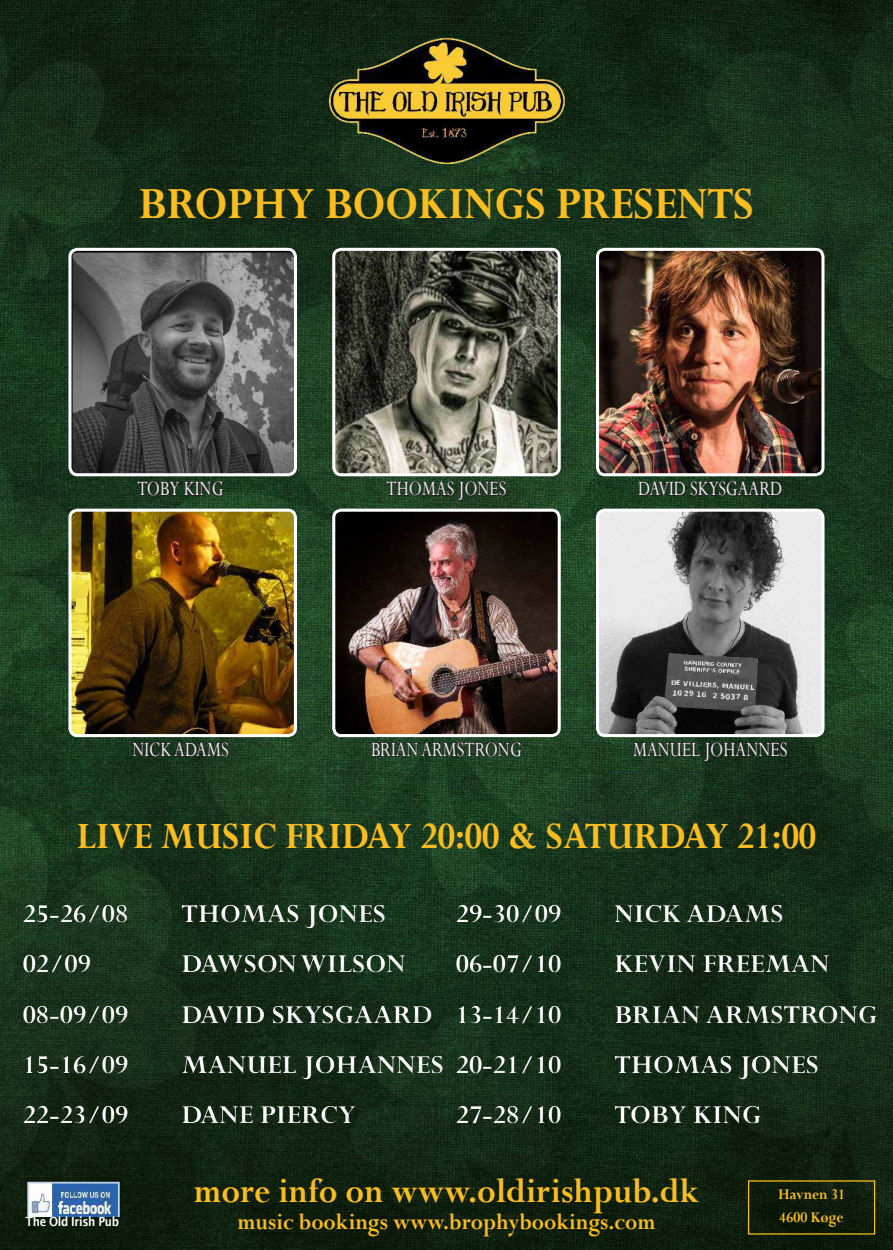
<style>
.page{position:relative;width:893px;height:1250px;background:#fff}
.page>*{position:absolute;margin:0;border:0;box-sizing:border-box;transform-origin:0 0}
.t1{font:700 49.8px "Perpetua";color:#f9bd1f;scale:.91 1}
.t2{font:700 41.55px "Perpetua";color:#f9bd1f;scale:.91 1}
.t3{font:700 38.1px "Perpetua";color:#f9bd1f;scale:.91 1}
.t4{font:700 28.95px/50.4px "Perpetua";color:#fff}
.t5{font:700 24.9px "Perpetua";color:#f9bd1f;scale:.91 1}
.t6{font:22.65px "Perpetua";color:#eff0f0;scale:.8 1}
.t7{font:700 16.65px/22.6px "Perpetua";color:#f9bd1f;scale:.91 1}
.t8{font:600 12.6px "Lucida Sans";letter-spacing:-.03em;color:#fff;scale:.87 1}
</style>
<div class="page">
<img style="left:0;top:0;width:892px;height:1250px">
<img style="left:336px;top:510px;width:223px;height:225px">
<div style="left:332px;top:508px;width:228px;height:229px;border:3px solid #fff;border-radius:8px"></div>
<img style="left:72px;top:512px;width:221px;height:221px">
<div style="left:68px;top:508px;width:229px;height:229px;border:3px solid #fff;border-radius:8px"></div>
<img style="left:334px;top:249px;width:225px;height:226px">
<div style="left:332px;top:248px;width:228px;height:228px;border:3px solid #fff;border-radius:8px"></div>
<img style="left:70px;top:249px;width:225px;height:226px">
<div style="left:68px;top:248px;width:229px;height:228px;border:3px solid #fff;border-radius:8px"></div>
<img style="left:597px;top:249px;width:226px;height:226px">
<div style="left:596px;top:248px;width:228px;height:228px;border:3px solid #fff;border-radius:8px"></div>
<img style="left:321px;top:37px;width:251px;height:126px">
<img style="left:26px;top:1175px;width:99px;height:41px">
<img style="left:597px;top:510px;width:226px;height:225px">
<div style="left:596px;top:508px;width:228px;height:229px;border:3px solid #fff;border-radius:8px"></div>
<svg style="left:136px;top:479px;width:88px;height:18px;background:#1c2e1f"></svg>
<svg style="left:131px;top:738px;width:99px;height:19px;background:#1c2e1f"></svg>
<svg style="left:637px;top:480px;width:145px;height:17px;background:#1d2d1e"></svg>
<svg style="left:385px;top:477px;width:122px;height:25px;background:#203822"></svg>
<svg style="left:370px;top:738px;width:153px;height:19px;background:#203422"></svg>
<svg style="left:632px;top:738px;width:156px;height:24px;background:#1c2f1e"></svg>
<div style="left:18px;top:895px;width:456px;height:264px;background:#221f1f;opacity:.75"></div>
<div style="left:450px;top:895px;width:442px;height:264px;background:#221f1f;opacity:.75"></div>
<div style="left:748px;top:1180px;width:127px;height:54px;border:1px solid #f9bd1f"></div>
<h1 class="t1" style="left:139px;top:180px;width:677px">BROPHY BOOKINGS PRESENTS</h1>
<p class="t6" style="left:137px;top:478px;width:109px">TOBY KING</p>
<p class="t6" style="left:132px;top:738px;width:122px">NICK ADAMS</p>
<p class="t6" style="left:386px;top:478px;width:151px">THOMAS JONES</p>
<p class="t6" style="left:638px;top:478px;width:181px">DAVID SKYSGAARD</p>
<p class="t6" style="left:371px;top:738px;width:190px">BRIAN ARMSTRONG</p>
<p class="t6" style="left:633px;top:738px;width:194px">MANUEL JOHANNES</p>
<h2 class="t2" style="left:77px;top:816px;width:814px">LIVE MUSIC FRIDAY 20:00 &amp; SATURDAY 21:00</h2>
<p class="t4" style="left:23px;top:890px;width:107px">25-26/08</p>
<p class="t4" style="left:181px;top:890px;width:206px">THOMAS JONES</p>
<p class="t4" style="left:23px;top:940px;width:70px">02/09</p>
<p class="t4" style="left:181px;top:940px;width:226px">DAWSON WILSON</p>
<p class="t4" style="left:23px;top:990px;width:107px">08-09/09</p>
<p class="t4" style="left:181px;top:990px;width:252px">DAVID SKYSGAARD</p>
<p class="t4" style="left:23px;top:1041px;width:107px">15-16/09</p>
<p class="t4" style="left:181px;top:1041px;width:381px">MANUEL JOHANNES 20-21/10</p>
<p class="t4" style="left:23px;top:1091px;width:107px">22-23/09</p>
<p class="t4" style="left:181px;top:1091px;width:176px">DANE PIERCY</p>
<p class="t4" style="left:455px;top:890px;width:107px">29-30/09</p>
<p class="t4" style="left:614px;top:890px;width:171px">NICK ADAMS</p>
<p class="t4" style="left:455px;top:940px;width:107px">06-07/10</p>
<p class="t4" style="left:614px;top:940px;width:217px">KEVIN FREEMAN</p>
<p class="t4" style="left:455px;top:990px;width:107px">13-14/10</p>
<p class="t4" style="left:614px;top:990px;width:264px">BRIAN ARMSTRONG<br>THOMAS JONES</p>
<p class="t4" style="left:455px;top:1091px;width:107px">27-28/10</p>
<p class="t4" style="left:614px;top:1091px;width:148px">TOBY KING</p>
<h3 class="t3" style="left:194px;top:1173px;width:557px">more info on www.oldirishpub.dk</h3>
<p class="t8" style="left:26px;top:1214px;width:109px">The Old Irish Pub</p>
<p class="t5" style="left:237px;top:1210px;width:461px">music bookings www.brophybookings.com</p>
<p class="t7" style="left:778px;top:1184px;width:75px">Havnen 31<br>4600 Køge</p>
</div>
